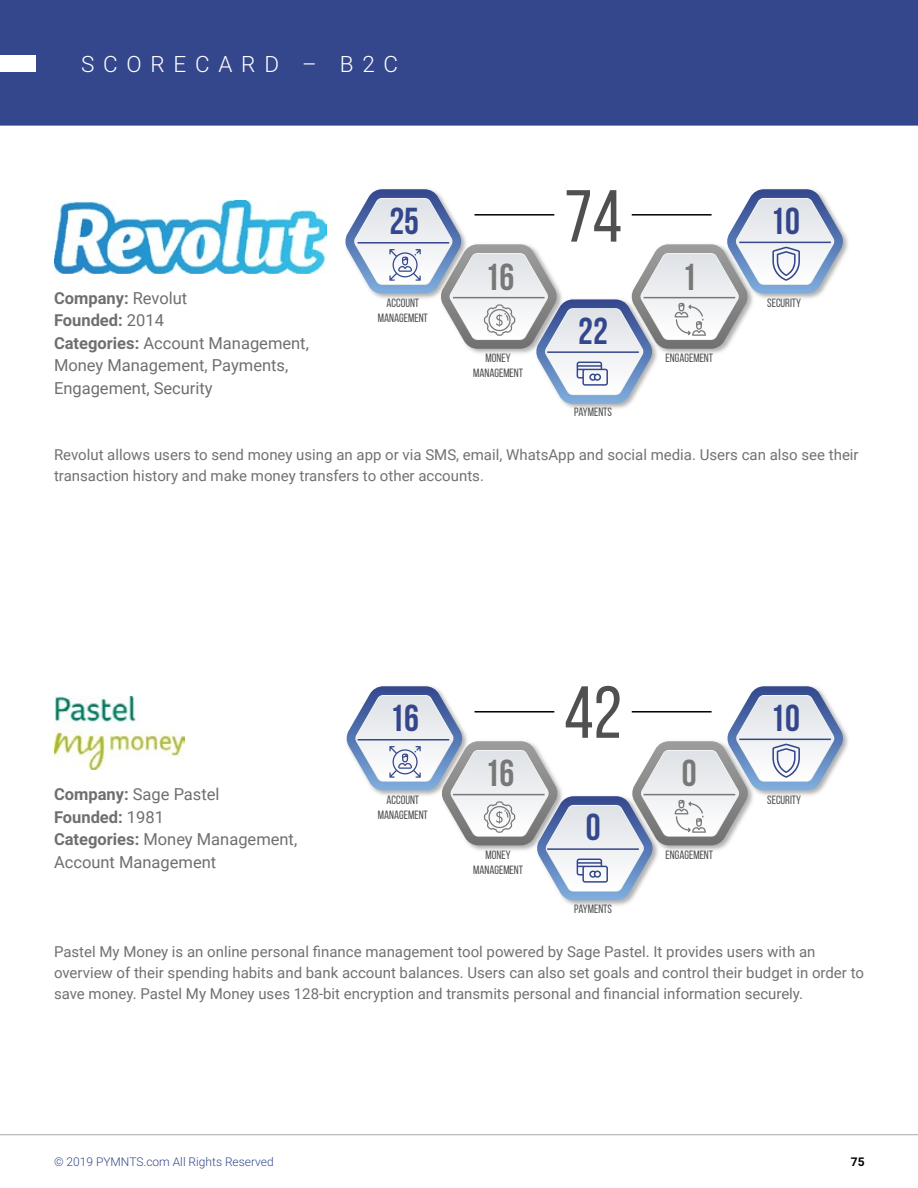
<style>
.page{position:relative;width:918px;height:1188px;background:#fff}
.page>*{position:absolute;margin:0;border:0;box-sizing:border-box;transform-origin:0 0}
.score_cards_numbers{font:73.5px "Bebas Neue";color:#505050}
.score_cards_numbers-2{font:700 37.5px "Bebas Neue";color:#35478c}
.score_cards_numbers-3{font:700 37.5px "Bebas Neue";color:#787878}
.t1{font:300 22.5px "Roboto";letter-spacing:.39em;color:#fff}
.t2{font:16.5px/22.5px "Roboto";color:#706f6f}
.t3{font:700 16.5px "Roboto";color:#706f6f}
.Body{font:15px/21px "Roboto";color:#717073}
.t4{font:12px/14.4px "Bebas Neue";color:#505050;text-align:center}
.t5{font:300 12px "Roboto";color:#35478c}
.t6{font:700 12px "Roboto";color:#000}
.s1{font-weight:400}
.s2{font-weight:700}
</style>
<div class="page">
<img style="left:564px;top:900px;width:68px;height:6px">
<div style="left:0;top:0;width:918px;height:126px;background:#35478c"></div>
<hr style="left:0;top:1134px;width:918px;height:1px;background:#a7a9ac">
<svg style="left:345px;top:189px;width:499px;height:215px"></svg>
<svg style="left:346px;top:686px;width:498px;height:214px"></svg>
<div style="left:0;top:55px;width:36px;height:17px;background:#fff"></div>
<img style="left:54px;top:200px;width:272px;height:74px">
<img style="left:54px;top:697px;width:131px;height:73px">
<h3 class="t1" style="left:81px;top:49px;width:319px">SCORECARD – B2C</h3>
<p class="t3" style="left:54px;top:287px;width:135px">Company: <span class="s1">Revolut</span></p>
<p class="t3" style="left:54px;top:309px;width:112px">Founded: <span class="s1">2014</span></p>
<p class="t2" style="left:54px;top:331px;width:256px"><span class="s2">Categories:</span> Account Management,<br>Money Management, Payments,<br>Engagement, Security</p>
<p class="score_cards_numbers" style="left:564px;top:176px;width:59px">74</p>
<p class="score_cards_numbers-2" style="left:389px;top:201px;width:31px">25</p>
<p class="score_cards_numbers-2" style="left:770px;top:201px;width:31px">10</p>
<p class="score_cards_numbers-3" style="left:485px;top:256px;width:31px">16</p>
<p class="score_cards_numbers-3" style="left:682px;top:256px;width:16px">1</p>
<p class="t4" style="left:378px;top:296px;width:52px">ACCOUNT<br>MANAGEMENT</p>
<p class="t4" style="left:473px;top:351px;width:52px">MONEY<br>MANAGEMENT</p>
<p class="score_cards_numbers-2" style="left:578px;top:310px;width:31px">22</p>
<p class="t4" style="left:574px;top:405px;width:39px">PAYMENTS</p>
<p class="t4" style="left:666px;top:351px;width:49px">ENGAGEMENT</p>
<p class="t4" style="left:767px;top:296px;width:35px">SECURITY</p>
<p class="Body" style="left:54px;top:444px;width:806px">Revolut allows users to send money using an app or via SMS, email, WhatsApp and social media. Users can also see their transaction history and make money transfers to other accounts.</p>
<p class="t2" style="left:54px;top:782px;width:167px"><span class="s2">Company:</span> Sage Pastel</p>
<p class="t3" style="left:54px;top:805px;width:112px">Founded: <span class="s1">1981</span></p>
<p class="t2" style="left:54px;top:827px;width:245px"><span class="s2">Categories:</span> Money Management,<br>Account Management</p>
<p class="score_cards_numbers" style="left:564px;top:673px;width:59px">42</p>
<p class="score_cards_numbers-2" style="left:389px;top:697px;width:31px">16</p>
<p class="score_cards_numbers-2" style="left:770px;top:697px;width:31px">10</p>
<p class="score_cards_numbers-3" style="left:485px;top:752px;width:31px">16</p>
<p class="score_cards_numbers-3" style="left:682px;top:752px;width:16px">0</p>
<p class="t4" style="left:378px;top:793px;width:52px">ACCOUNT<br>MANAGEMENT</p>
<p class="t4" style="left:473px;top:848px;width:52px">MONEY<br>MANAGEMENT</p>
<p class="score_cards_numbers-2" style="left:586px;top:806px;width:16px">0</p>
<p class="t4" style="left:574px;top:902px;width:39px">PAYMENTS</p>
<p class="t4" style="left:666px;top:848px;width:49px">ENGAGEMENT</p>
<p class="t4" style="left:767px;top:793px;width:35px">SECURITY</p>
<p class="Body" style="left:54px;top:940px;width:812px">Pastel My Money is an online personal finance management tool powered by Sage Pastel. It provides users with an overview of their spending habits and bank account balances. Users can also set goals and control their budget in order to save money. Pastel My Money uses 128-bit encryption and transmits personal and financial information securely.</p>
<p class="t5" style="left:54px;top:1153px;width:221px">© 2019 PYMNTS.com All Rights Reserved</p>
<p class="t6" style="left:851px;top:1153px;width:15px">75</p>
</div>
